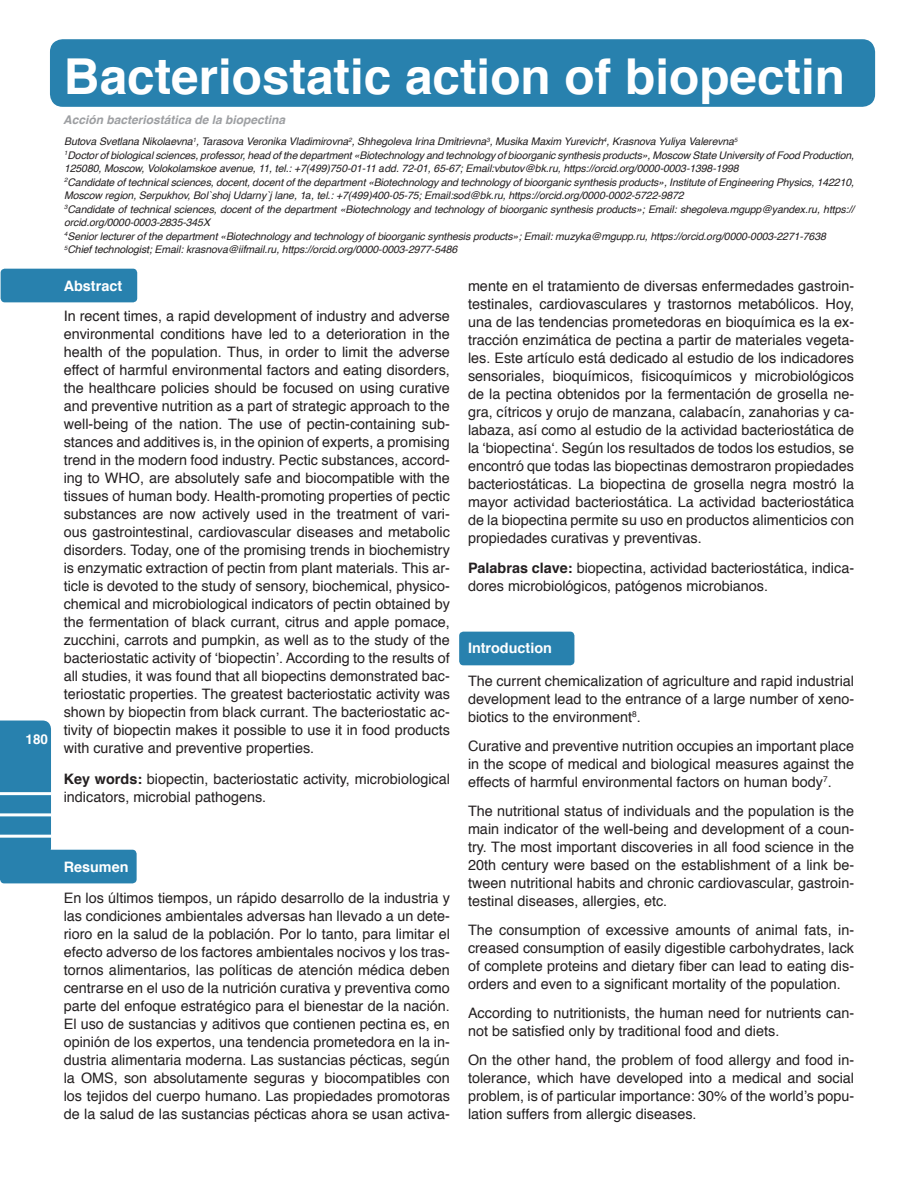
<style>
.page{position:relative;width:918px;height:1188px;background:#fff}
.page>*{position:absolute;margin:0;border:0;box-sizing:border-box;transform-origin:0 0}
.t1{font:700 49.5px "Helvetica";color:#fff}
.t2{font:14.4px/18px "Helvetica";color:#231f20;text-align:justify}
.t3{font:700 14.4px "Helvetica";color:#fff}
.t4{font:700 13.5px "Helvetica";color:#fff}
.t5{font:italic 700 12px "Helvetica";color:#9d9fa2}
.Párrafo_de_lista{font:italic 10.5px/13.5px "Helvetica";letter-spacing:-.01em;color:#231f20}
.s1{font-weight:700}
</style>
<div class="page">
<div style="left:0;top:721px;width:51px;height:131px;background:#2881ae"></div>
<hr style="left:0;top:835px;width:51px;height:3px;background:#fff">
<hr style="left:0;top:813px;width:51px;height:3px;background:#fff">
<hr style="left:0;top:792px;width:51px;height:3px;background:#fff">
<div style="left:459px;top:632px;width:115px;height:33px;background:#2881ae;border-radius:4px"></div>
<div style="left:0;top:850px;width:137px;height:33px;background:#2881ae;border-radius:4px"></div>
<div style="left:50px;top:39px;width:825px;height:68px;background:#2881ae;border-radius:13px"></div>
<div style="left:1px;top:269px;width:136px;height:33px;background:#2881ae;border-radius:4px"></div>
<p class="t4" style="left:26px;top:729px;width:24px">180</p>
<p class="t1" style="left:64px;top:36px;width:783px">Bacteriostatic action of biopectin</p>
<p class="Párrafo_de_lista" style="left:64px;top:135px;width:675px">Butova Svetlana Nikolaevna<sup>1</sup>, Tarasova Veronika Vladimirovna<sup>2</sup>, Shhegoleva Irina Dmitrievna<sup>3</sup>, Musika Maxim Yurevich<sup>4</sup>, Krasnova Yuliya Valerevna<sup>5</sup></p>
<p class="Párrafo_de_lista" style="left:64px;top:149px;width:791px"><sup>1</sup>Doctor of biological sciences, professor, head of the department «Biotechnology and technology of bioorganic synthesis products», Moscow State University of Food Production,<br>125080, Moscow, Volokolamskoe avenue, 11, tel.: +7(499)750-01-11 аdd. 72-01, 65-67; Email:vbutov@bk.ru, https://orcid.org/0000-0003-1398-1998</p>
<p class="Párrafo_de_lista" style="left:64px;top:176px;width:791px"><sup>2</sup>Candidate of technical sciences, docent, docent of the department «Biotechnology and technology of bioorganic synthesis products», Institute of Engineering Physics, 142210,<br>Moscow region, Serpukhov, Bol`shoj Udarny`j lane, 1а, tel.: +7(499)400-05-75; Email:sod@bk.ru, https://orcid.org/0000-0002-5722-9872</p>
<p class="Párrafo_de_lista" style="left:64px;top:203px;width:791px"><sup>3</sup>Candidate of technical sciences, docent of the department «Biotechnology and technology of bioorganic synthesis products»; Email: shegoleva.mgupp@yandex.ru, https:// orcid.org/0000-0003-2835-345X</p>
<p class="Párrafo_de_lista" style="left:64px;top:230px;width:763px"><sup>4</sup>Senior lecturer of the department «Biotechnology and technology of bioorganic synthesis products»; Email: muzyka@mgupp.ru, https://orcid.org/0000-0003-2271-7638</p>
<p class="Párrafo_de_lista" style="left:64px;top:243px;width:395px"><sup>5</sup>Chief technologist; Email: krasnova@iifmail.ru, https://orcid.org/0000-0003-2977-5486</p>
<p class="t5" style="left:63px;top:110px;width:224px">Acción bacteriostática de la biopectina</p>
<p class="t3" style="left:64px;top:274px;width:60px">Abstract</p>
<p class="t2" style="left:64px;top:308px;width:388px">In recent times, a rapid development of industry and adverse environmental conditions have led to a deterioration in the health of the population. Thus, in order to limit the adverse effect of harmful environmental factors and eating disorders, the healthcare policies should be focused on using curative and preventive nutrition as a part of strategic approach to the well-being of the nation. The use of pectin-containing sub&shy;stances and additives is, in the opinion of experts, a promising trend in the modern food industry. Pectic substances, accord&shy;ing to WHO, are absolutely safe and biocompatible with the tissues of human body. Health-promoting properties of pectic substances are now actively used in the treatment of vari&shy;ous gastrointestinal, cardiovascular diseases and metabolic disorders. Today, one of the promising trends in biochemistry is enzymatic extraction of pectin from plant materials. This ar&shy;ticle is devoted to the study of sensory, biochemical, physico&shy;chemical and microbiological indicators of pectin obtained by the fermentation of black currant, citrus and apple pomace, zucchini, carrots and pumpkin, as well as to the study of the bacteriostatic activity of ‘biopectin’. According to the results of all studies, it was found that all biopectins demonstrated bac&shy;teriostatic properties. The greatest bacteriostatic activity was shown by biopectin from black currant. The bacteriostatic ac&shy;tivity of biopectin makes it possible to use it in food products with curative and preventive properties.</p>
<p class="t2" style="left:64px;top:771px;width:388px"><span class="s1">Key words:</span> biopectin, bacteriostatic activity, microbiological indicators, microbial pathogens.</p>
<p class="t3" style="left:64px;top:855px;width:66px">Resumen</p>
<p class="t2" style="left:64px;top:889px;width:388px">En los últimos tiempos, un rápido desarrollo de la industria y las condiciones ambientales adversas han llevado a un dete&shy;rioro en la salud de la población. Por lo tanto, para limitar el efecto adverso de los factores ambientales nocivos y los tras&shy;tornos alimentarios, las políticas de atención médica deben centrarse en el uso de la nutrición curativa y preventiva como parte del enfoque estratégico para el bienestar de la nación.<br>El uso de sustancias y aditivos que contienen pectina es, en opinión de los expertos, una tendencia prometedora en la in&shy;dustria alimentaria moderna. Las sustancias pécticas, según la OMS, son absolutamente seguras y biocompatibles con los tejidos del cuerpo humano. Las propiedades promotoras de la salud de las sustancias pécticas ahora se usan activa-</p>
<p class="t2" style="left:468px;top:277px;width:388px">mente en el tratamiento de diversas enfermedades gastroin&shy;testinales, cardiovasculares y trastornos metabólicos. Hoy, una de las tendencias prometedoras en bioquímica es la ex&shy;tracción enzimática de pectina a partir de materiales vegeta&shy;les. Este artículo está dedicado al estudio de los indicadores sensoriales, bioquímicos, fisicoquímicos y microbiológicos de la pectina obtenidos por la fermentación de grosella ne&shy;gra, cítricos y orujo de manzana, calabacín, zanahorias y ca&shy;labaza, así como al estudio de la actividad bacteriostática de la ‘biopectina‘. Según los resultados de todos los estudios, se encontró que todas las biopectinas demostraron propiedades bacteriostáticas. La biopectina de grosella negra mostró la mayor actividad bacteriostática. La actividad bacteriostática de la biopectina permite su uso en productos alimenticios con propiedades curativas y preventivas.</p>
<p class="t2" style="left:468px;top:560px;width:388px"><span class="s1">Palabras clave:</span> biopectina, actividad bacteriostática, indica&shy;dores microbiológicos, patógenos microbianos.</p>
<p class="t3" style="left:468px;top:636px;width:85px">Introduction</p>
<p class="t2" style="left:468px;top:672px;width:388px">The current chemicalization of agriculture and rapid industrial development lead to the entrance of a large number of xeno&shy;biotics to the environment<sup>8</sup>.</p>
<p class="t2" style="left:468px;top:737px;width:388px">Curative and preventive nutrition occupies an important place in the scope of medical and biological measures against the effects of harmful environmental factors on human body<sup>7</sup>.</p>
<p class="t2" style="left:468px;top:802px;width:388px">The nutritional status of individuals and the population is the main indicator of the well-being and development of a coun&shy;try. The most important discoveries in all food science in the 20th century were based on the establishment of a link be&shy;tween nutritional habits and chronic cardiovascular, gastroin&shy;testinal diseases, allergies, etc.</p>
<p class="t2" style="left:468px;top:921px;width:388px">The consumption of excessive amounts of animal fats, in&shy;creased consumption of easily digestible carbohydrates, lack of complete proteins and dietary fiber can lead to eating dis&shy;orders and even to a significant mortality of the population.</p>
<p class="t2" style="left:468px;top:1004px;width:388px">According to nutritionists, the human need for nutrients can&shy;not be satisfied only by traditional food and diets.</p>
<p class="t2" style="left:468px;top:1051px;width:388px">On the other hand, the problem of food allergy and food in&shy;tolerance, which have developed into a medical and social problem, is of particular importance: 30% of the world’s popu&shy;lation suffers from allergic diseases.</p>
</div>
